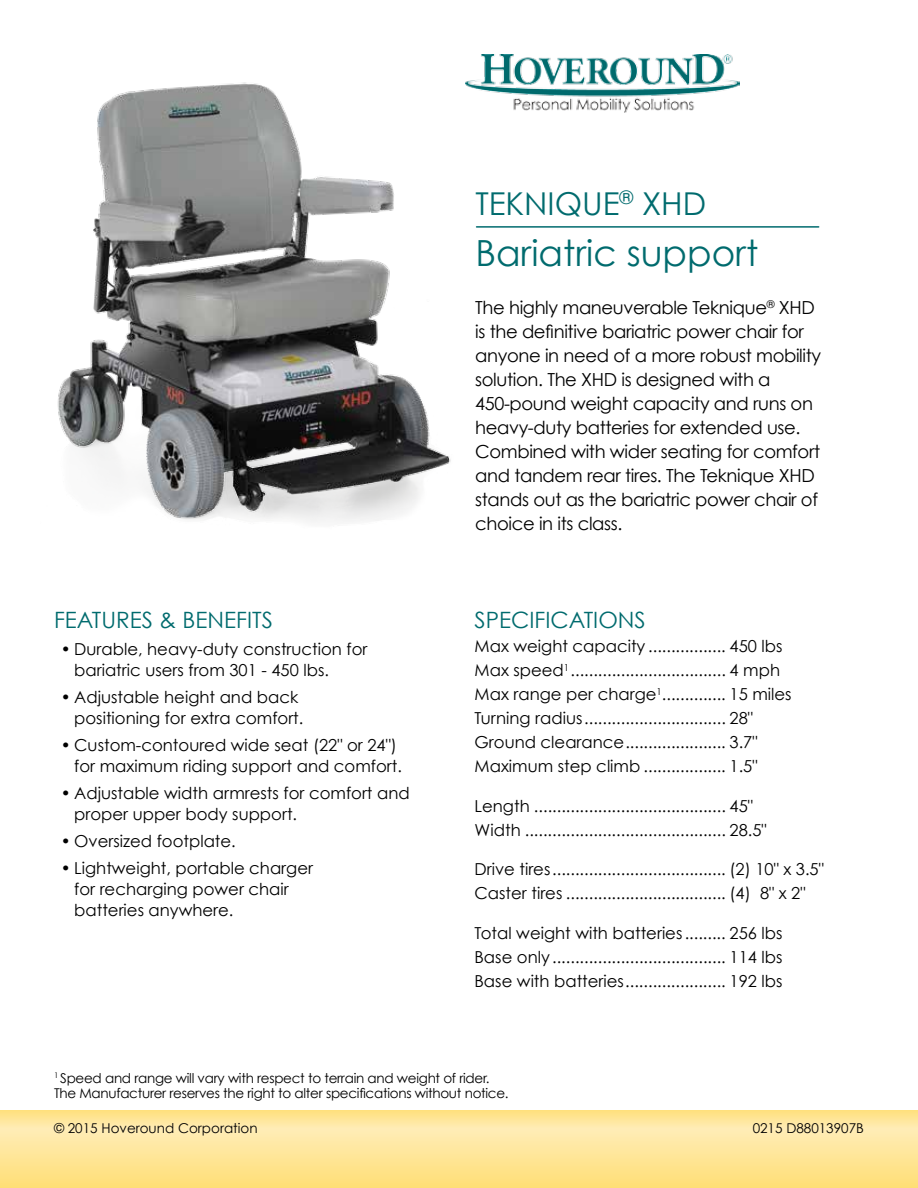
<style>
.page{position:relative;width:918px;height:1188px;background:#fff}
.page>*{position:absolute;margin:0;border:0;box-sizing:border-box;transform-origin:0 0}
.t1{font:36px "Century Gothic";color:#006b6e}
.t2{font:31.5px "Century Gothic";color:#006b6e}
.t3{font:22.5px "Century Gothic";color:#006b6e}
.t4{font:18px/24px "Century Gothic";letter-spacing:-.02em;color:#000}
.t5{font:16.5px/24px "Century Gothic";color:#000}
.t6{font:13.5px/15px "Century Gothic";letter-spacing:-.02em;color:#000}
.t7{font:13.5px "Century Gothic";color:#000}
</style>
<div class="page">
<svg style="left:0;top:1110px;width:918px;height:78px;background:#ffe596"></svg>
<img style="left:57px;top:82px;width:394px;height:440px">
<img style="left:466px;top:55px;width:273px;height:57px">
<hr style="left:477px;top:226px;width:342px;height:2px;background:#006b6e">
<h2 class="t2" style="left:475px;top:184px;width:232px">TEKNIQUE<sup>®</sup> XHD</h2>
<h1 class="t1" style="left:475px;top:231px;width:284px">Bariatric support</h1>
<h3 class="t3" style="left:54px;top:606px;width:221px">FEATURES &amp; BENEFITS</h3>
<p class="t5" style="left:74px;top:638px;width:295px;line-height:21px;text-indent:-13px">• Durable, heavy-duty construction for bariatric users from 301 - 450 lbs.</p>
<p class="t5" style="left:74px;top:686px;width:231px;line-height:21px;text-indent:-13px">• Adjustable height and back positioning for extra comfort.</p>
<p class="t5" style="left:74px;top:734px;width:329px;line-height:21px;text-indent:-13px">• Custom-contoured wide seat (22" or 24") for maximum riding support and comfort.</p>
<p class="t5" style="left:74px;top:782px;width:337px;line-height:21px;text-indent:-13px">• Adjustable width armrests for comfort and proper upper body support.</p>
<p class="t5" style="left:61px;top:829px;width:177px">• Oversized footplate.</p>
<p class="t5" style="left:74px;top:857px;width:240px;line-height:21px;text-indent:-13px">• Lightweight, portable charger for recharging power chair batteries anywhere.</p>
<p class="t4" style="left:475px;top:296px;width:347px">The highly maneuverable Teknique<sup>®</sup> XHD is the definitive bariatric power chair for anyone in need of a more robust mobility solution. The XHD is designed with a 450-pound weight capacity and runs on heavy-duty batteries for extended use.<br>Combined with wider seating for comfort and tandem rear tires. The Teknique XHD stands out as the bariatric power chair of choice in its class.</p>
<h3 class="t3" style="left:475px;top:606px;width:173px">SPECIFICATIONS</h3>
<p class="t5" style="left:475px;top:634px;width:319px">Max weight capacity ................. 450 lbs Max speed<sup>1</sup>.................................. 4 mph Max range per charge<sup>1</sup>.............. 15 miles Turning radius............................... 28" Ground clearance...................... 3.7" Maximum step climb .................. 1.5"</p>
<p class="t5" style="left:475px;top:794px;width:294px">Length .......................................... 45"<br>Width ............................................ 28.5"</p>
<p class="t5" style="left:475px;top:857px;width:351px">Drive tires...................................... (2) 10" x 3.5"<br>Caster tires ................................... (4) 8" x 2"</p>
<p class="t5" style="left:475px;top:921px;width:309px;text-align:justify">Total weight with batteries......... 256 lbs Base only...................................... 114 lbs Base with batteries...................... 192 lbs</p>
<p class="t6" style="left:54px;top:1070px;width:456px"><sup>1</sup> Speed and range will vary with respect to terrain and weight of rider.<br>The Manufacturer reserves the right to alter specifications without notice.</p>
<p class="t7" style="left:54px;top:1120px;width:205px">© 2015 Hoveround Corporation</p>
<p class="t7" style="left:753px;top:1120px;width:113px">0215 D88013907B</p>
</div>
